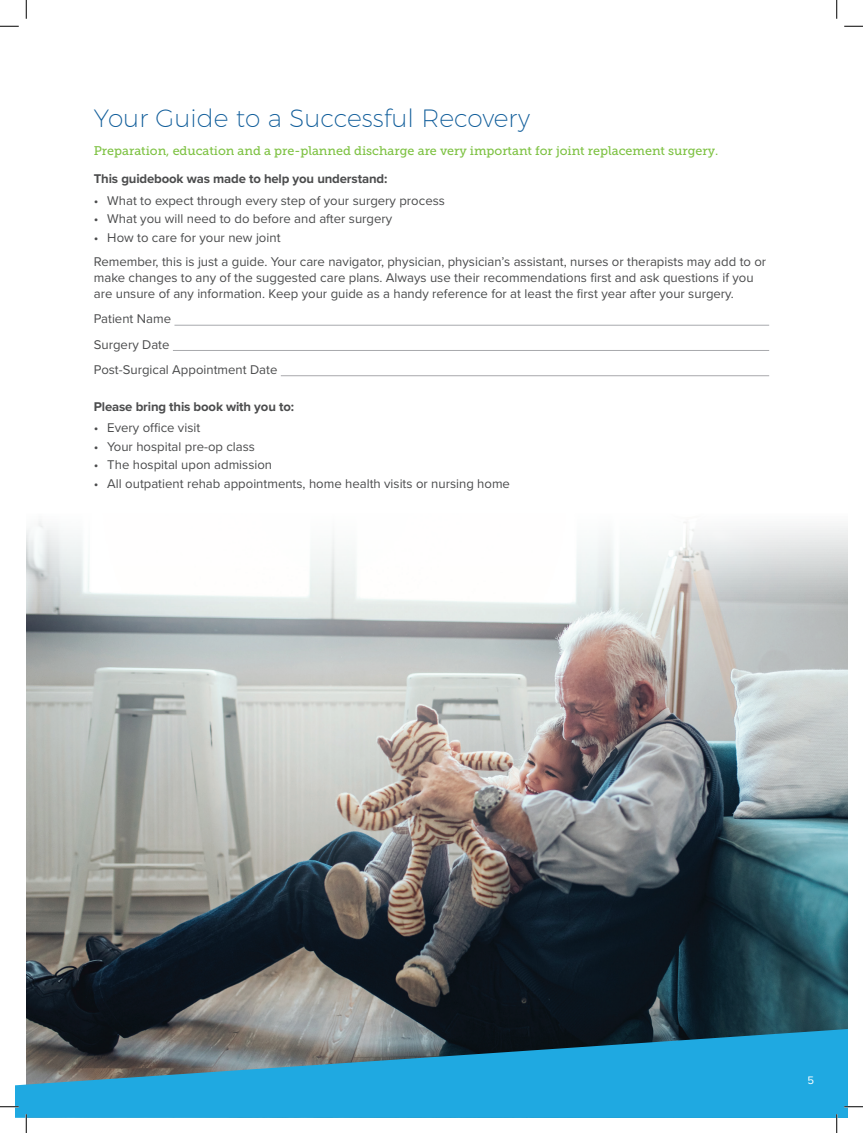
<style>
.page{position:relative;width:863px;height:1133px;background:#fff}
.page>*{position:absolute;margin:0;border:0;box-sizing:border-box;transform-origin:0 0}
.t1{font:200 25px "Montserrat";color:#105d9a}
.t2{font:13.12px/25.2px "Proxima Nova";color:#4b4c4d}
.t3{font:700 13.12px "Proxima Nova";letter-spacing:-.01em;color:#4b4c4d}
.t4{font:12.5px "Museo Slab 500";color:#7ec243}
.t5{font:11.25px "Proxima Nova";color:#fff}
</style>
<div class="page">
<img style="left:26px;top:521px;width:822px;height:597px">
<svg style="left:15px;top:1029px;width:832px;height:89px;background:#3291b7"></svg>
<hr style="left:174px;top:325px;width:595px;height:1px;background:#a8a9ad">
<hr style="left:173px;top:350px;width:596px;height:1px;background:#a8a9ad">
<hr style="left:281px;top:375px;width:488px;height:1px;background:#a8a9ad">
<svg style="left:0;top:25px;width:19px;height:2px"></svg>
<svg style="left:844px;top:25px;width:18px;height:2px"></svg>
<svg style="left:0;top:1105px;width:19px;height:2px"></svg>
<svg style="left:844px;top:1105px;width:18px;height:2px"></svg>
<svg style="left:25px;top:0;width:2px;height:19px"></svg>
<svg style="left:25px;top:1114px;width:2px;height:18px"></svg>
<svg style="left:836px;top:0;width:1px;height:19px"></svg>
<svg style="left:835px;top:1114px;width:2px;height:18px"></svg>
<h1 class="t1" style="left:94px;top:99px;width:437px">Your Guide to a Successful Recovery</h1>
<p class="t4" style="left:94px;top:144px;width:626px">Preparation, education and a pre-planned discharge are very important for joint replacement surgery.</p>
<p class="t3" style="left:94px;top:168px;width:295px">This guidebook was made to help you understand:</p>
<p class="t2" style="left:94px;top:187px;width:352px">• What to expect through every step of your surgery process</p>
<p class="t2" style="left:94px;top:205px;width:300px">• What you will need to do before and after surgery</p>
<p class="t2" style="left:94px;top:225px;width:674px;line-height:24.1px">• How to care for your new joint<br>Remember, this is just a guide. Your care navigator, physician, physician’s assistant, nurses or therapists may add to or</p>
<p class="t2" style="left:94px;top:269px;width:661px;line-height:16.2px">make changes to any of the suggested care plans. Always use their recommendations first and ask questions if you are unsure of any information. Keep your guide as a handy reference for at least the first year after your surgery.</p>
<p class="t2" style="left:94px;top:306px;width:185px">Patient Name<br>Surgery Date<br>Post-Surgical Appointment Date</p>
<p class="t3" style="left:94px;top:396px;width:202px">Please bring this book with you to:</p>
<p class="t2" style="left:94px;top:415px;width:108px">• Every office visit</p>
<p class="t2" style="left:94px;top:433px;width:163px">• Your hospital pre-op class</p>
<p class="t2" style="left:94px;top:452px;width:180px">• The hospital upon admission</p>
<p class="t2" style="left:94px;top:470px;width:417px">• All outpatient rehab appointments, home health visits or nursing home</p>
<p class="t5" style="left:807px;top:1072px;width:8px">5</p>
</div>
